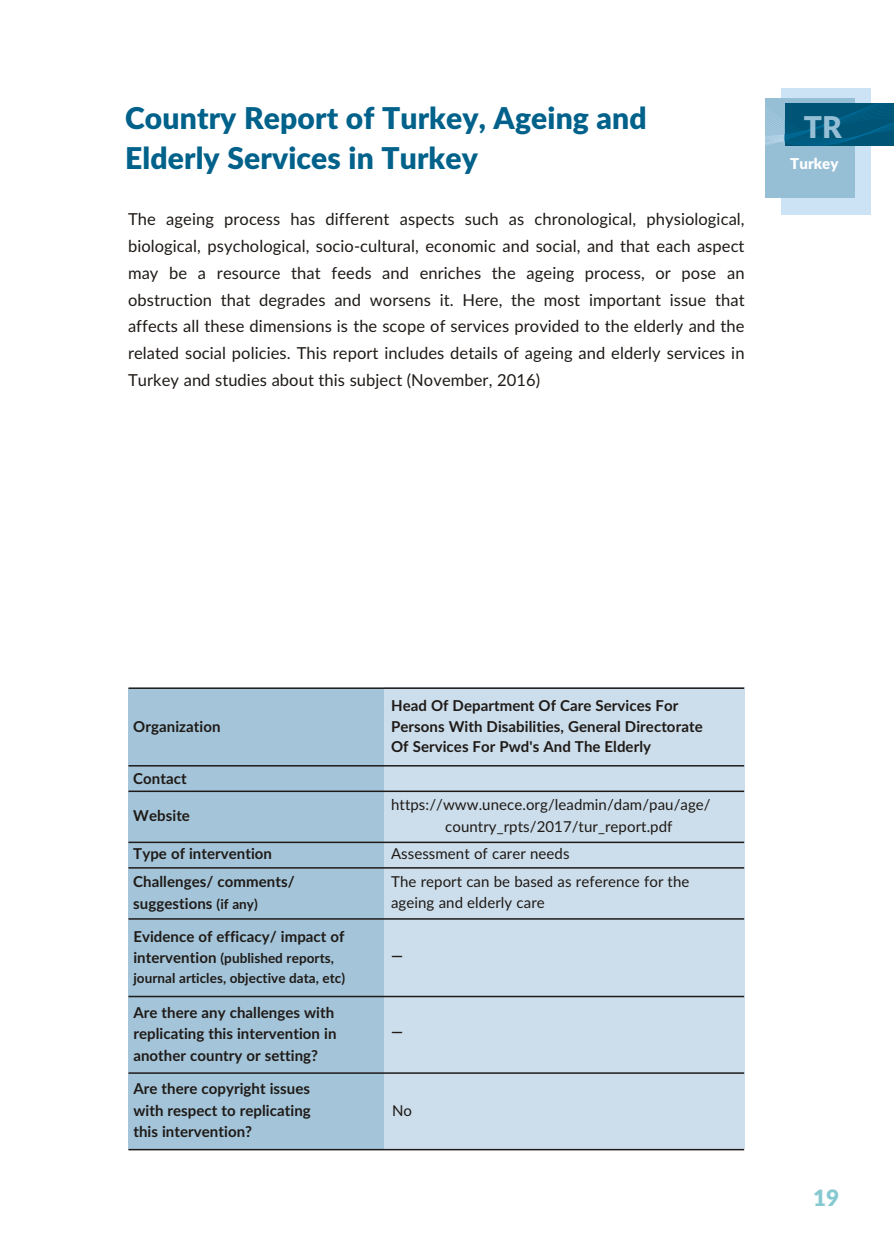
<style>
.page{position:relative;width:894px;height:1256px;background:#fff}
.page>*{position:absolute;margin:0;border:0;box-sizing:border-box;transform-origin:0 0}
.t1{font:900 30px/39.6px "Lato";letter-spacing:.005em;color:#00618a}
.t2{font:900 30px "Lato";color:#96bfd6}
.t3{font:900 22.5px "Lato";color:#87c9d1}
.t4{font:16.5px/26.7px "Lato";letter-spacing:.005em;color:#1f1a17;text-align:justify}
.t5{font:700 15px/21.6px "Lato";letter-spacing:.005em;color:#1f1a17}
.t6{font:15px/21.6px "Lato";letter-spacing:.005em;color:#1f1a17}
.t7{font:900 15px "Lato";letter-spacing:.005em;color:#fff}
.t8{font:700 13.5px/19.8px "Lato";letter-spacing:.005em;color:#1f1a17}
.s1{font-size:13.5px}
.s2{font-size:15px}
</style>
<div class="page">
<div style="left:781px;top:88px;width:90px;height:126px;background:#cce3f5"></div>
<div style="left:766px;top:98px;width:89px;height:100px;background:#96bfd6"></div>
<svg style="left:766px;top:103px;width:128px;height:43px;background:#176788"></svg>
<div style="left:384px;top:688px;width:360px;height:461px;background:#ccdeeb"></div>
<div style="left:128px;top:688px;width:256px;height:461px;background:#a3c4d9"></div>
<hr style="left:129px;top:687px;width:615px;height:2px;background:#1f1a17">
<hr style="left:129px;top:765px;width:615px;height:1px;background:#1f1a17">
<hr style="left:129px;top:790px;width:615px;height:2px;background:#1f1a17">
<hr style="left:129px;top:841px;width:615px;height:2px;background:#1f1a17">
<hr style="left:129px;top:867px;width:615px;height:1px;background:#1f1a17">
<hr style="left:129px;top:918px;width:615px;height:1px;background:#1f1a17">
<hr style="left:129px;top:995px;width:615px;height:2px;background:#1f1a17">
<hr style="left:129px;top:1072px;width:615px;height:1px;background:#1f1a17">
<hr style="left:129px;top:1148px;width:615px;height:2px;background:#1f1a17">
<h1 class="t1" style="left:125px;top:100px;width:523px">Country Report of Turkey, Ageing and<br>Elderly Services in Turkey</h1>
<p class="t4" style="left:128px;top:207px;width:618px">The ageing process has different aspects such as chronological, physiological, biological, psychological, socio-cultural, economic and social, and that each aspect may be a resource that feeds and enriches the ageing process, or pose an obstruction that degrades and worsens it. Here, the most important issue that affects all these dimensions is the scope of services provided to the elderly and the related social policies. This report includes details of ageing and elderly services in Turkey and studies about this subject (November, 2016)</p>
<h1 class="t2" style="left:804px;top:114px;width:40px">TR</h1>
<p class="t7" style="left:790px;top:156px;width:50px">Turkey</p>
<p class="t5" style="left:133px;top:716px;width:89px">Organization</p>
<p class="t5" style="left:133px;top:768px;width:55px">Contact</p>
<p class="t5" style="left:133px;top:806px;width:58px">Website</p>
<p class="t5" style="left:133px;top:841px;width:163px;line-height:27.5px">Type of intervention<br>Challenges/ comments/</p>
<p class="t5" style="left:133px;top:893px;width:126px">suggestions <span class="s1">(if any)</span></p>
<p class="t5" style="left:133px;top:926px;width:213px">Evidence of efficacy/ impact of</p>
<p class="t8" style="left:133px;top:949px;width:213px"><span class="s2">intervention</span> (published reports, journal articles, objective data, etc)</p>
<p class="t5" style="left:133px;top:1002px;width:205px">Are there any challenges with replicating this intervention in another country or setting?</p>
<p class="t5" style="left:133px;top:1078px;width:179px;text-align:justify">Are there copyright issues with respect to replicating this intervention?</p>
<p class="t5" style="left:391px;top:696px;width:313px;line-height:20.7px">Head Of Department Of Care Services For<br>Persons With Disabilities, General Directorate<br>Of Services For Pwd's And The Elderly</p>
<p class="t6" style="left:445px;top:795px;width:267px;text-indent:-54px">https://www.unece.org/leadmin/dam/pau/age/ country_rpts/2017/tur_report.pdf</p>
<p class="t6" style="left:391px;top:844px;width:180px">Assessment of carer needs</p>
<p class="t6" style="left:391px;top:871px;width:300px">The report can be based as reference for the ageing and elderly care</p>
<p class="t5" style="left:391px;top:945px;width:13px">—</p>
<p class="t5" style="left:391px;top:1022px;width:13px">—</p>
<p class="t6" style="left:392px;top:1100px;width:22px">No</p>
<h2 class="t3" style="left:813px;top:1187px;width:28px">19</h2>
</div>
